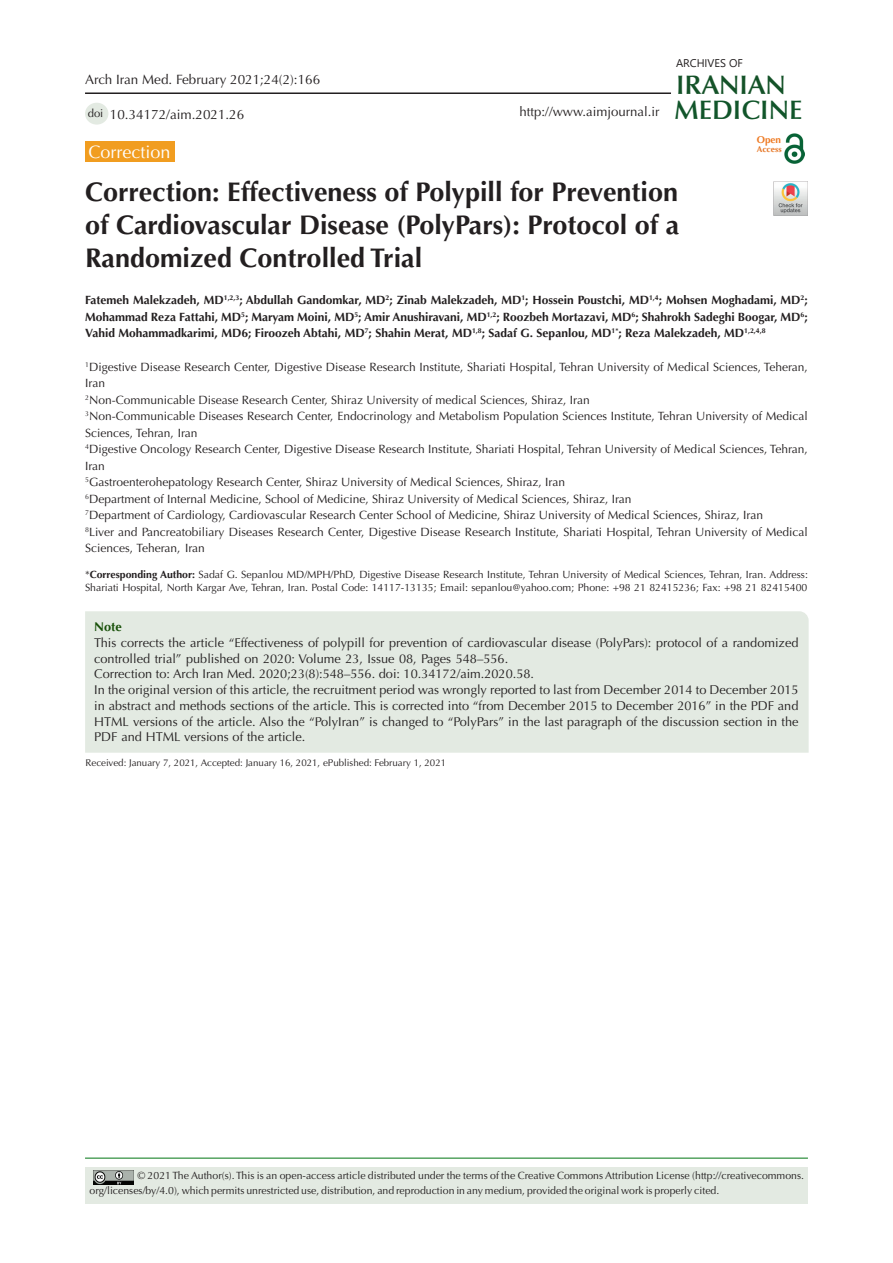
<style>
.page{position:relative;width:893px;height:1263px;background:#fff}
.page>*{position:absolute;margin:0;border:0;box-sizing:border-box;transform-origin:0 0}
.t1{font:700 27px/33px "Optima LT Std";color:#231f20;text-align:justify}
.t2{font:600 26.85px "Optima LT Std";color:#11552a}
.t3{font:600 26.85px "Optima LT Std";color:#145228}
.t4{font:18px "Optima LT Std";color:#fff}
.t5{font:13.5px "Optima LT Std";color:#231f20}
.t6{font:13.2px "Optima LT Std";color:#231f20}
.t7{font:12.75px/15.8px "Optima LT Std";color:#231f20}
.t8{font:700 12.75px "Optima LT Std";color:#19510a}
.t9{font:12px/16.5px "Optima LT Std";color:#231f20}
.t10{font:700 12px/16.5px "Optima LT Std";color:#231f20;text-align:justify}
.t11{font:11.25px "Optima LT Std";color:#231f20}
.t12{font:11.1px "Segoe UI";color:#231f20}
.t13{font:10.5px/13.5px "Optima LT Std";color:#231f20}
.t14{font:700 9.9px "Optima LT Std";color:#ee7a23}
.t15{font:9.75px "Optima LT Std";color:#231f20}
.t16{font:700 8.4px "Optima LT Std";color:#e67625}
.s1{font-weight:700}
</style>
<div class="page">
<hr style="left:85px;top:1158px;width:723px;height:1px;background:#007513">
<div style="left:85px;top:141px;width:90px;height:21px;background:#f19d20"></div>
<div style="left:85px;top:611px;width:724px;height:142px;background:#e3eae2"></div>
<div style="left:85px;top:103px;width:23px;height:22px;background:#e3eae2;border-radius:50%"></div>
<hr style="left:85px;top:92px;width:586px;height:2px;background:#231f20">
<img style="left:785px;top:133px;width:19px;height:31px">
<img style="left:774px;top:182px;width:34px;height:34px">
<div style="left:85px;top:1167px;width:723px;height:36px;background:#e3eae2"></div>
<img style="left:93px;top:1170px;width:40px;height:14px">
<p class="t12" style="left:676px;top:52px;width:68px">ARCHIVES OF</p>
<p class="t3" style="left:676px;top:69px;width:111px">IRANIAN</p>
<p class="t2" style="left:674px;top:94px;width:130px">MEDICINE</p>
<p class="t14" style="left:757px;top:134px;width:26px">Open</p>
<p class="t16" style="left:757px;top:144px;width:26px">Access</p>
<p class="t5" style="left:85px;top:72px;width:237px">Arch Iran Med. February 2021;24(2):166</p>
<p class="t6" style="left:520px;top:104px;width:141px">http://www.aimjournal.ir</p>
<p class="t11" style="left:88px;top:106px;width:17px">doi</p>
<p class="t5" style="left:110px;top:106px;width:136px">10.34172/aim.2021.26</p>
<p class="t4" style="left:89px;top:141px;width:84px">Correction</p>
<p class="t1" style="left:85px;top:176px;width:596px">Correction: Effectiveness of Polypill for Prevention of Cardiovascular Disease (PolyPars): Protocol of a Randomized Controlled Trial</p>
<p class="t10" style="left:85px;top:292px;width:724px">Fatemeh Malekzadeh, MD<sup>1,2,3</sup>; Abdullah Gandomkar, MD<sup>2</sup>; Zinab Malekzadeh, MD<sup>1</sup>; Hossein Poustchi, MD<sup>1,4</sup>; Mohsen Moghadami, MD<sup>2</sup>; Mohammad Reza Fattahi, MD<sup>5</sup>; Maryam Moini, MD<sup>5</sup>; Amir Anushiravani, MD<sup>1,2</sup>; Roozbeh Mortazavi, MD<sup>6</sup>; Shahrokh Sadeghi Boogar, MD<sup>6</sup>; Vahid Mohammadkarimi, MD6; Firoozeh Abtahi, MD<sup>7</sup>; Shahin Merat, MD<sup>1,8</sup>; Sadaf G. Sepanlou, MD<sup>1*</sup>; Reza Malekzadeh, MD<sup>1,2,4,8</sup></p>
<p class="t9" style="left:85px;top:359px;width:724px"><sup>1</sup>Digestive Disease Research Center, Digestive Disease Research Institute, Shariati Hospital, Tehran University of Medical Sciences, Teheran,<br>Iran</p>
<p class="t9" style="left:85px;top:392px;width:506px"><sup>2</sup>Non-Communicable Disease Research Center, Shiraz University of medical Sciences, Shiraz, Iran</p>
<p class="t9" style="left:85px;top:408px;width:724px"><sup>3</sup>Non-Communicable Diseases Research Center, Endocrinology and Metabolism Population Sciences Institute, Tehran University of Medical<br>Sciences, Tehran, Iran</p>
<p class="t9" style="left:85px;top:441px;width:724px"><sup>4</sup>Digestive Oncology Research Center, Digestive Disease Research Institute, Shariati Hospital, Tehran University of Medical Sciences, Tehran,<br>Iran</p>
<p class="t9" style="left:85px;top:474px;width:481px"><sup>5</sup>Gastroenterohepatology Research Center, Shiraz University of Medical Sciences, Shiraz, Iran</p>
<p class="t9" style="left:85px;top:491px;width:548px"><sup>6</sup>Department of Internal Medicine, School of Medicine, Shiraz University of Medical Sciences, Shiraz, Iran</p>
<p class="t9" style="left:85px;top:507px;width:679px"><sup>7</sup>Department of Cardiology, Cardiovascular Research Center School of Medicine, Shiraz University of Medical Sciences, Shiraz, Iran</p>
<p class="t9" style="left:85px;top:524px;width:724px"><sup>8</sup>Liver and Pancreatobiliary Diseases Research Center, Digestive Disease Research Institute, Shariati Hospital, Tehran University of Medical<br>Sciences, Teheran, Iran</p>
<p class="t13" style="left:85px;top:567px;width:724px">*<span class="s1">Corresponding Author:</span> Sadaf G. Sepanlou MD/MPH/PhD, Digestive Disease Research Institute, Tehran University of Medical Sciences, Tehran, Iran. Address:<br>Shariati Hospital, North Kargar Ave, Tehran, Iran. Postal Code: 14117-13135; Email: sepanlou@yahoo.com; Phone: +98 21 82415236; Fax: +98 21 82415400</p>
<p class="t8" style="left:94px;top:619px;width:29px">Note</p>
<p class="t7" style="left:94px;top:635px;width:706px">This corrects the article “Effectiveness of polypill for prevention of cardiovascular disease (PolyPars): protocol of a randomized controlled trial” published on 2020: Volume 23, Issue 08, Pages 548–556.</p>
<p class="t7" style="left:94px;top:666px;width:441px">Correction to: Arch Iran Med. 2020;23(8):548–556. doi: 10.34172/aim.2020.58.</p>
<p class="t7" style="left:94px;top:682px;width:706px;text-align:justify">In the original version of this article, the recruitment period was wrongly reported to last from December 2014 to December 2015 in abstract and methods sections of the article. This is corrected into “from December 2015 to December 2016” in the PDF and HTML versions of the article. Also the “PolyIran” is changed to “PolyPars” in the last paragraph of the discussion section in the PDF and HTML versions of the article.</p>
<p class="t15" style="left:85px;top:757px;width:362px">Received: January 7, 2021, Accepted: January 16, 2021, ePublished: February 1, 2021</p>
<p class="t13" style="left:90px;top:1168px;width:716px;line-height:15px;text-indent:48px">© 2021 The Author(s). This is an open-access article distributed under the terms of the Creative Commons Attribution License (http://creativecommons. org/licenses/by/4.0), which permits unrestricted use, distribution, and reproduction in any medium, provided the original work is properly cited.</p>
</div>
